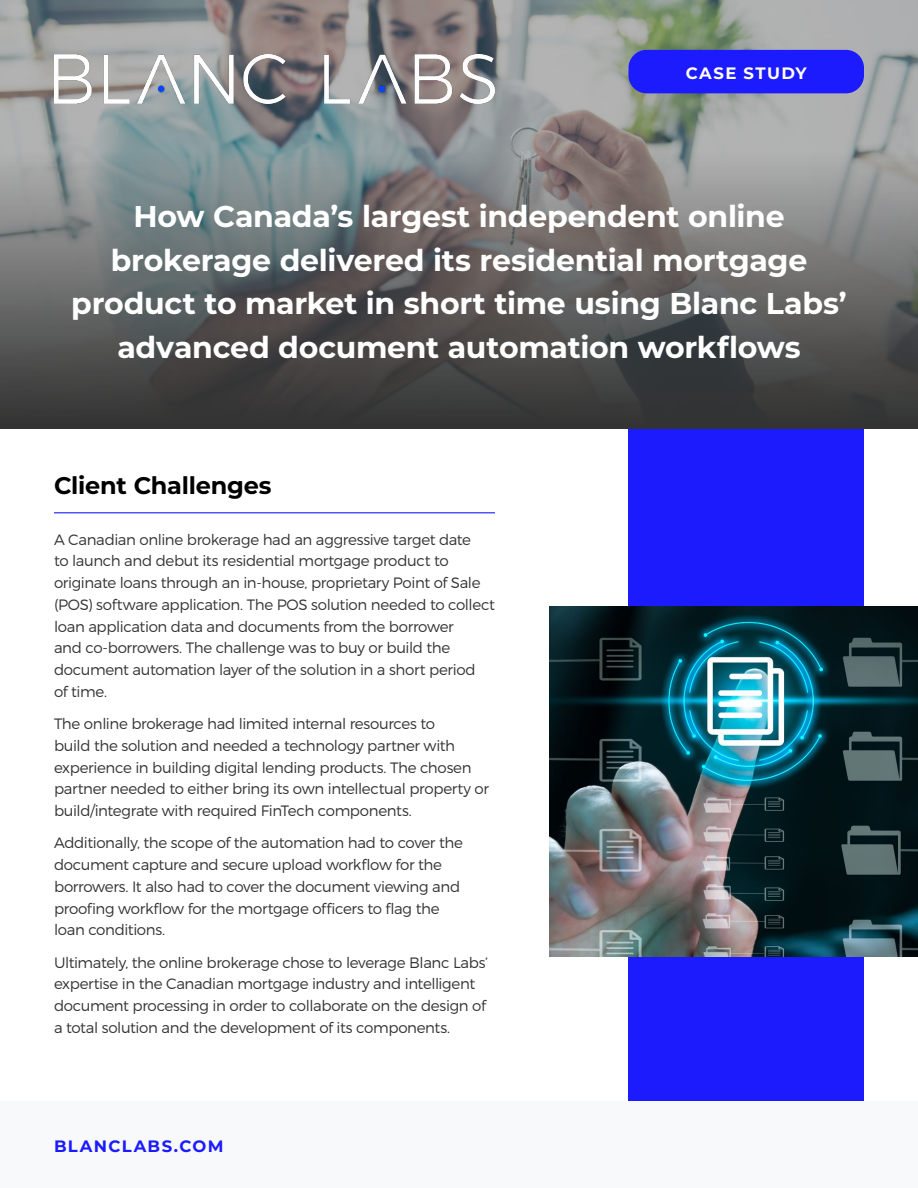
<style>
.page{position:relative;width:918px;height:1188px;background:#fff}
.page>*{position:absolute;margin:0;border:0;box-sizing:border-box;transform-origin:0 0}
.t1{font:700 30px/43.5px "Montserrat";letter-spacing:-.01em;color:#fff;text-align:center}
.t2{font:700 24px "Montserrat";letter-spacing:-.01em;color:#000}
.t3{font:700 16.5px "Montserrat";letter-spacing:.08em;color:#1c1bfe}
.t4{font:700 16.5px "Montserrat";letter-spacing:.085em;color:#fff}
.t5{font:300 15px/21.8px "Montserrat";letter-spacing:-.025em;color:#333}
</style>
<div class="page">
<div style="left:628px;top:18px;width:236px;height:1170px;background:#1c1bfe"></div>
<div style="left:0;top:1101px;width:918px;height:87px;background:#f8f9fa"></div>
<hr style="left:54px;top:512px;width:441px;height:1px;background:#1c1bfe">
<svg style="left:0;top:0;width:918px;height:429px;background:#6f7171"></svg>
<img style="left:54px;top:54px;width:441px;height:49px">
<div style="left:628px;top:50px;width:236px;height:43px;background:#1c1bfe;border-radius:18px"></div>
<img style="left:549px;top:607px;width:369px;height:349px">
<p class="t4" style="left:686px;top:61px;width:123px">CASE STUDY</p>
<h1 class="t1" style="left:71px;top:193px;width:777px">How Canada’s largest independent online brokerage delivered its residential mortgage product to market in short time using Blanc Labs’ advanced document automation workflows</h1>
<h2 class="t2" style="left:54px;top:468px;width:219px">Client Challenges</h2>
<p class="t5" style="left:54px;top:528px;width:443px">A Canadian online brokerage had an aggressive target date<br>to launch and debut its residential mortgage product to originate loans through an in-house, proprietary Point of Sale (POS) software application. The POS solution needed to collect loan application data and documents from the borrower<br>and co-borrowers. The challenge was to buy or build the document automation layer of the solution in a short period<br>of time.</p>
<p class="t5" style="left:54px;top:713px;width:437px">The online brokerage had limited internal resources to<br>build the solution and needed a technology partner with experience in building digital lending products. The chosen partner needed to either bring its own intellectual property or build/integrate with required FinTech components.</p>
<p class="t5" style="left:54px;top:832px;width:410px">Additionally, the scope of the automation had to cover the document capture and secure upload workflow for the borrowers. It also had to cover the document viewing and proofing workflow for the mortgage officers to flag the loan conditions.</p>
<p class="t5" style="left:54px;top:951px;width:436px">Ultimately, the online brokerage chose to leverage Blanc Labs’ expertise in the Canadian mortgage industry and intelligent document processing in order to collaborate on the design of a total solution and the development of its components.</p>
<p class="t3" style="left:54px;top:1134px;width:171px">BLANCLABS.COM</p>
</div>
